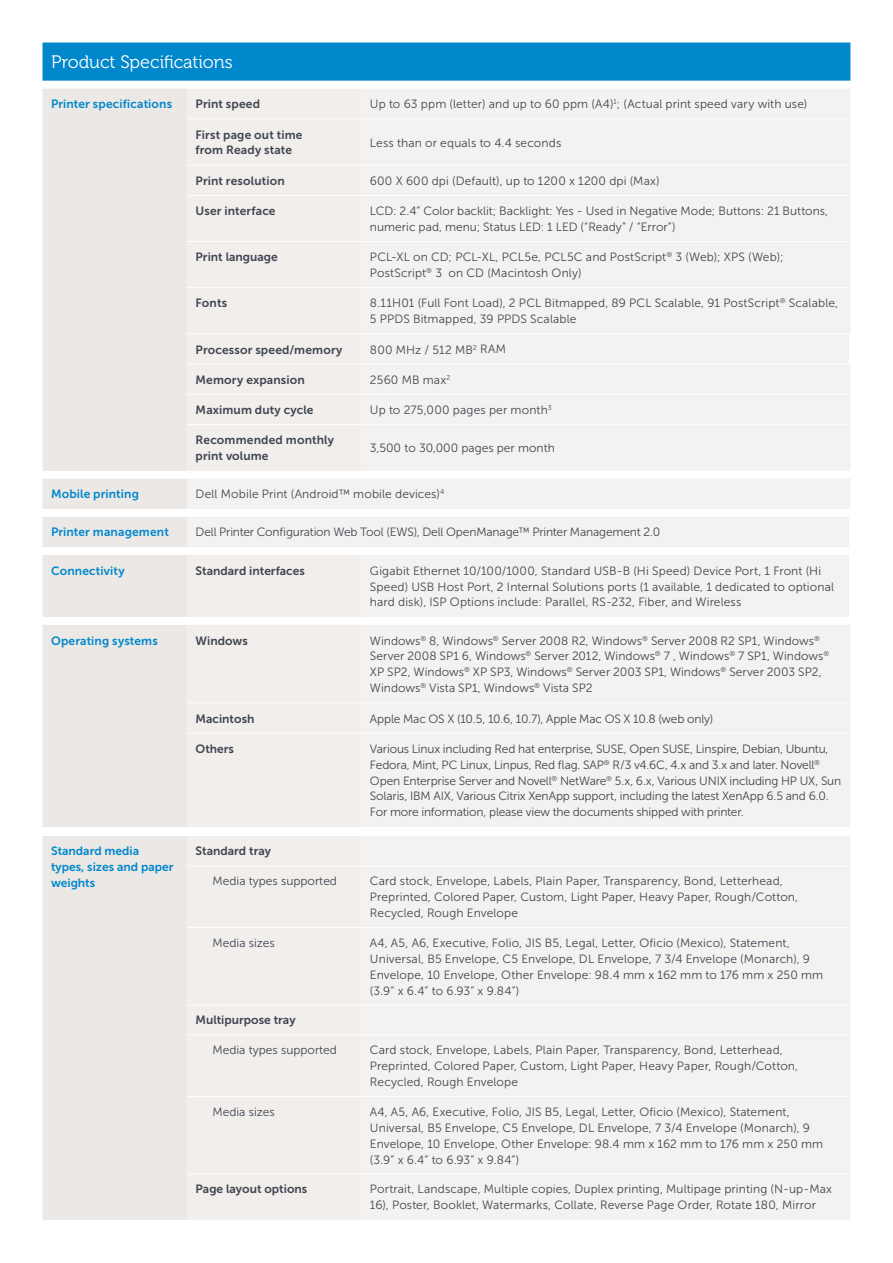
<style>
.page{position:relative;width:893px;height:1263px;background:#fff}
.page>*{position:absolute;margin:0;border:0;box-sizing:border-box;transform-origin:0 0}
.t1{font:18px "Museo For Dell 300";letter-spacing:-.005em;color:#fff}
.t2{font:12px/15.9px "Museo Sans For Dell 300";letter-spacing:.005em;color:#3f4550}
.t3{font:12px/15.9px "Museo Sans For Dell 300";letter-spacing:-.015em;color:#3f4550}
.t4{font:12px/15.9px "Museo Sans For Dell 700";letter-spacing:.005em;color:#3f4550}
.t5{font:12px/15.9px "Museo Sans For Dell 700";letter-spacing:.005em;color:#0087cc}
</style>
<div class="page">
<div style="left:43px;top:43px;width:807px;height:38px;background:#0087cc"></div>
<div style="left:43px;top:89px;width:144px;height:1131px;background:#ebe8e5"></div>
<div style="left:187px;top:89px;width:663px;height:1131px;background:#f4f2f0"></div>
<hr style="left:187px;top:119px;width:174px;height:1px;background:#fff">
<hr style="left:361px;top:119px;width:245px;height:1px;background:#fff">
<hr style="left:606px;top:119px;width:244px;height:1px;background:#fff">
<hr style="left:187px;top:165px;width:174px;height:1px;background:#fff">
<hr style="left:361px;top:165px;width:245px;height:1px;background:#fff">
<hr style="left:606px;top:165px;width:244px;height:1px;background:#fff">
<hr style="left:187px;top:195px;width:174px;height:1px;background:#fff">
<hr style="left:361px;top:195px;width:245px;height:1px;background:#fff">
<hr style="left:606px;top:195px;width:244px;height:1px;background:#fff">
<hr style="left:187px;top:241px;width:174px;height:1px;background:#fff">
<hr style="left:361px;top:241px;width:245px;height:1px;background:#fff">
<hr style="left:606px;top:241px;width:244px;height:1px;background:#fff">
<hr style="left:187px;top:287px;width:174px;height:1px;background:#fff">
<hr style="left:361px;top:287px;width:245px;height:1px;background:#fff">
<hr style="left:606px;top:287px;width:244px;height:1px;background:#fff">
<hr style="left:187px;top:333px;width:174px;height:1px;background:#fff">
<hr style="left:361px;top:333px;width:245px;height:1px;background:#fff">
<hr style="left:606px;top:333px;width:246px;height:1px;background:#fff">
<hr style="left:187px;top:364px;width:174px;height:1px;background:#fff">
<hr style="left:361px;top:364px;width:245px;height:1px;background:#fff">
<hr style="left:606px;top:364px;width:246px;height:1px;background:#fff">
<hr style="left:187px;top:394px;width:174px;height:1px;background:#fff">
<hr style="left:361px;top:394px;width:245px;height:1px;background:#fff">
<hr style="left:606px;top:394px;width:244px;height:1px;background:#fff">
<hr style="left:187px;top:424px;width:174px;height:1px;background:#fff">
<hr style="left:187px;top:702px;width:174px;height:1px;background:#fff">
<hr style="left:361px;top:702px;width:245px;height:1px;background:#fff">
<hr style="left:606px;top:702px;width:244px;height:1px;background:#fff">
<hr style="left:187px;top:733px;width:174px;height:1px;background:#fff">
<hr style="left:361px;top:733px;width:245px;height:1px;background:#fff">
<hr style="left:606px;top:733px;width:244px;height:1px;background:#fff">
<hr style="left:849px;top:334px;width:3px;height:30px;background:#fff">
<hr style="left:849px;top:517px;width:3px;height:30px;background:#fff">
<hr style="left:849px;top:555px;width:3px;height:62px;background:#fff">
<hr style="left:187px;top:865px;width:174px;height:1px;background:#fff">
<hr style="left:361px;top:865px;width:245px;height:1px;background:#fff">
<hr style="left:606px;top:865px;width:244px;height:1px;background:#fff">
<hr style="left:187px;top:927px;width:174px;height:1px;background:#fff">
<hr style="left:361px;top:927px;width:245px;height:1px;background:#fff">
<hr style="left:606px;top:927px;width:244px;height:1px;background:#fff">
<hr style="left:187px;top:1005px;width:174px;height:1px;background:#fff">
<hr style="left:361px;top:1005px;width:245px;height:1px;background:#fff">
<hr style="left:606px;top:1005px;width:244px;height:1px;background:#fff">
<hr style="left:187px;top:1034px;width:174px;height:1px;background:#fff">
<hr style="left:361px;top:1034px;width:245px;height:1px;background:#fff">
<hr style="left:606px;top:1034px;width:244px;height:1px;background:#fff">
<hr style="left:187px;top:1096px;width:174px;height:1px;background:#fff">
<hr style="left:361px;top:1096px;width:245px;height:1px;background:#fff">
<hr style="left:606px;top:1096px;width:244px;height:1px;background:#fff">
<hr style="left:187px;top:1174px;width:174px;height:1px;background:#fff">
<hr style="left:361px;top:1174px;width:245px;height:1px;background:#fff">
<hr style="left:606px;top:1174px;width:244px;height:1px;background:#fff">
<hr style="left:361px;top:424px;width:245px;height:1px;background:#fff">
<hr style="left:606px;top:424px;width:244px;height:1px;background:#fff">
<h1 class="t1" style="left:51px;top:53px;width:183px">Product Specifications</h1>
<p class="t5" style="left:51px;top:96px;width:123px">Printer specifications</p>
<p class="t4" style="left:196px;top:96px;width:66px">Print speed</p>
<p class="t2" style="left:370px;top:96px;width:439px">Up to 63 ppm (letter) and up to 60 ppm (A4)<sup>1</sup>; (Actual print speed vary with use)</p>
<p class="t4" style="left:196px;top:126px;width:108px">First page out time from Ready state</p>
<p class="t2" style="left:370px;top:135px;width:193px">Less than or equals to 4.4 seconds</p>
<p class="t4" style="left:196px;top:173px;width:91px">Print resolution</p>
<p class="t2" style="left:370px;top:173px;width:291px">600 X 600 dpi (Default), up to 1200 x 1200 dpi (Max)</p>
<p class="t4" style="left:196px;top:203px;width:82px">User interface</p>
<p class="t2" style="left:370px;top:203px;width:460px">LCD: 2.4” Color backlit; Backlight: Yes - Used in Negative Mode; Buttons: 21 Buttons, numeric pad, menu; Status LED: 1 LED (“Ready” / “Error”)</p>
<p class="t4" style="left:196px;top:249px;width:84px">Print language</p>
<p class="t2" style="left:370px;top:249px;width:415px">PCL-XL on CD; PCL-XL, PCL5e, PCL5C and PostScript<sup>®</sup> 3 (Web); XPS (Web);<br>PostScript<sup>®</sup> 3 on CD (Macintosh Only)</p>
<p class="t4" style="left:196px;top:295px;width:33px">Fonts</p>
<p class="t2" style="left:370px;top:295px;width:470px">8.11H01 (Full Font Load), 2 PCL Bitmapped, 89 PCL Scalable, 91 PostScript<sup>®</sup> Scalable,<br>5 PPDS Bitmapped, 39 PPDS Scalable</p>
<p class="t4" style="left:196px;top:341px;width:148px">Processor speed/memory</p>
<p class="t2" style="left:370px;top:341px;width:138px">800 MHz / 512 MB<sup>2</sup> RAM</p>
<p class="t4" style="left:196px;top:372px;width:111px">Memory expansion</p>
<p class="t2" style="left:370px;top:372px;width:82px">2560 MB max<sup>2</sup></p>
<p class="t4" style="left:196px;top:402px;width:119px">Maximum duty cycle</p>
<p class="t2" style="left:370px;top:402px;width:183px">Up to 275,000 pages per month<sup>3</sup></p>
<p class="t4" style="left:196px;top:432px;width:140px">Recommended monthly print volume</p>
<p class="t2" style="left:370px;top:440px;width:186px">3,500 to 30,000 pages per month</p>
<p class="t5" style="left:51px;top:486px;width:89px">Mobile printing</p>
<p class="t2" style="left:196px;top:486px;width:250px">Dell Mobile Print (Android™ mobile devices)<sup>4</sup></p>
<p class="t5" style="left:51px;top:524px;width:119px">Printer management</p>
<p class="t2" style="left:196px;top:524px;width:466px">Dell Printer Configuration Web Tool (EWS), Dell OpenManage™ Printer Management 2.0</p>
<p class="t5" style="left:51px;top:562px;width:75px">Connectivity</p>
<p class="t4" style="left:196px;top:562px;width:111px">Standard interfaces</p>
<p class="t2" style="left:370px;top:563px;width:466px">Gigabit Ethernet 10/100/1000, Standard USB-B (Hi Speed) Device Port, 1 Front (Hi<br>Speed) USB Host Port, 2 Internal Solutions ports (1 available, 1 dedicated to optional hard disk), ISP Options include: Parallel, RS-232, Fiber, and Wireless</p>
<p class="t5" style="left:51px;top:632px;width:108px">Operating systems</p>
<p class="t4" style="left:196px;top:632px;width:54px">Windows</p>
<p class="t2" style="left:370px;top:632px;width:461px">Windows<sup>®</sup> 8, Windows<sup>®</sup> Server 2008 R2, Windows<sup>®</sup> Server 2008 R2 SP1, Windows<sup>® </sup>Server 2008 SP1 6, Windows<sup>®</sup> Server 2012, Windows<sup>®</sup> 7 , Windows<sup>®</sup> 7 SP1, Windows<sup>® </sup>XP SP2, Windows<sup>®</sup> XP SP3, Windows<sup>®</sup> Server 2003 SP1, Windows<sup>®</sup> Server 2003 SP2, Windows<sup>®</sup> Vista SP1, Windows<sup>®</sup> Vista SP2</p>
<p class="t4" style="left:196px;top:710px;width:60px">Macintosh</p>
<p class="t2" style="left:370px;top:710px;width:345px">Apple Mac OS X (10.5, 10.6, 10.7), Apple Mac OS X 10.8 (web only)</p>
<p class="t4" style="left:196px;top:741px;width:40px">Others</p>
<p class="t3" style="left:370px;top:741px;width:473px">Various Linux including Red hat enterprise, SUSE, Open SUSE, Linspire, Debian, Ubuntu, Fedora, Mint, PC Linux, Linpus, Red flag. SAP<sup>®</sup> R/3 v4.6C, 4.x and 3.x and later. Novell<sup>® </sup>Open Enterprise Server and Novell<sup>®</sup> NetWare<sup>®</sup> 5.x, 6.x, Various UNIX including HP UX, Sun Solaris, IBM AIX, Various Citrix XenApp support, including the latest XenApp 6.5 and 6.0.<br>For more information, please view the documents shipped with printer.</p>
<p class="t5" style="left:51px;top:843px;width:124px">Standard media types, sizes and paper weights</p>
<p class="t4" style="left:196px;top:843px;width:77px">Standard tray</p>
<p class="t2" style="left:213px;top:873px;width:126px">Media types supported</p>
<p class="t2" style="left:370px;top:873px;width:430px">Card stock, Envelope, Labels, Plain Paper, Transparency, Bond, Letterhead,<br>Preprinted, Colored Paper, Custom, Light Paper, Heavy Paper, Rough/Cotton,<br>Recycled, Rough Envelope</p>
<p class="t2" style="left:213px;top:935px;width:64px">Media sizes</p>
<p class="t2" style="left:370px;top:935px;width:455px">A4, A5, A6, Executive, Folio, JIS B5, Legal, Letter, Oficio (Mexico), Statement, Universal, B5 Envelope, C5 Envelope, DL Envelope, 7 3/4 Envelope (Monarch), 9<br>Envelope, 10 Envelope, Other Envelope: 98.4 mm x 162 mm to 176 mm x 250 mm (3.9” x 6.4” to 6.93” x 9.84”)</p>
<p class="t4" style="left:196px;top:1012px;width:102px">Multipurpose tray</p>
<p class="t2" style="left:213px;top:1042px;width:126px">Media types supported</p>
<p class="t2" style="left:370px;top:1042px;width:430px">Card stock, Envelope, Labels, Plain Paper, Transparency, Bond, Letterhead,<br>Preprinted, Colored Paper, Custom, Light Paper, Heavy Paper, Rough/Cotton,<br>Recycled, Rough Envelope</p>
<p class="t2" style="left:213px;top:1104px;width:64px">Media sizes</p>
<p class="t2" style="left:370px;top:1104px;width:455px">A4, A5, A6, Executive, Folio, JIS B5, Legal, Letter, Oficio (Mexico), Statement, Universal, B5 Envelope, C5 Envelope, DL Envelope, 7 3/4 Envelope (Monarch), 9<br>Envelope, 10 Envelope, Other Envelope: 98.4 mm x 162 mm to 176 mm x 250 mm (3.9” x 6.4” to 6.93” x 9.84”)</p>
<p class="t4" style="left:196px;top:1181px;width:113px">Page layout options</p>
<p class="t2" style="left:370px;top:1181px;width:464px">Portrait, Landscape, Multiple copies, Duplex printing, Multipage printing (N-up-Max<br>16), Poster, Booklet, Watermarks, Collate, Reverse Page Order, Rotate 180, Mirror</p>
</div>
